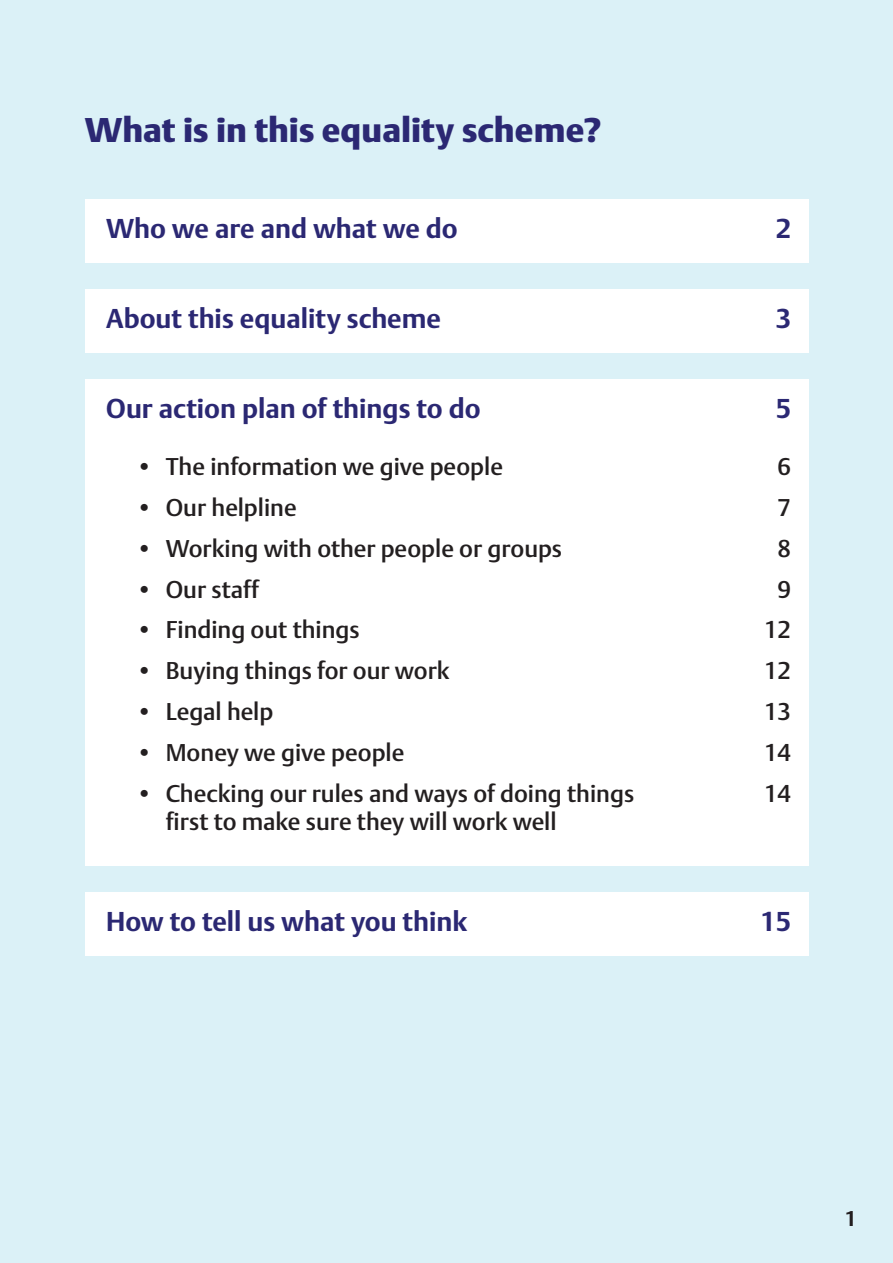
<style>
.page{position:relative;width:893px;height:1263px;background:#fff}
.page>*{position:absolute;margin:0;border:0;box-sizing:border-box;transform-origin:0 0}
.t1{font:33.9px "DTL Argo T Black";color:#2b2873}
.t2{font:700 27px "DTL Argo T";color:#2b2873}
.t3{font:24px "DTL Argo T Medium";color:#231f20}
.t4{font:700 21px "DTL Argo T";color:#231f20}
</style>
<div class="page">
<div style="left:0;top:0;width:892px;height:1263px;background:#dbf1f7"></div>
<div style="left:85px;top:199px;width:723px;height:64px;background:#fff"></div>
<div style="left:85px;top:289px;width:723px;height:64px;background:#fff"></div>
<div style="left:85px;top:380px;width:723px;height:486px;background:#fff"></div>
<div style="left:85px;top:892px;width:723px;height:64px;background:#fff"></div>
<h1 class="t1" style="left:85px;top:115px;width:518px">What is in this equality scheme?</h1>
<p class="t2" style="left:106px;top:217px;width:353px">Who we are and what we do</p>
<p class="t2" style="left:775px;top:217px;width:17px">2</p>
<p class="t2" style="left:106px;top:307px;width:336px">About this equality scheme</p>
<p class="t2" style="left:775px;top:307px;width:17px">3</p>
<p class="t2" style="left:106px;top:397px;width:376px">Our action plan of things to do</p>
<p class="t2" style="left:775px;top:397px;width:17px">5</p>
<p class="t3" style="left:136px;top:457px;width:368px">• The information we give people</p>
<p class="t3" style="left:777px;top:457px;width:15px">6</p>
<p class="t3" style="left:136px;top:497px;width:162px">• Our helpline</p>
<p class="t3" style="left:777px;top:497px;width:15px">7</p>
<p class="t3" style="left:136px;top:538px;width:428px">• Working with other people or groups</p>
<p class="t3" style="left:777px;top:538px;width:15px">8</p>
<p class="t3" style="left:136px;top:579px;width:125px">• Our staff</p>
<p class="t3" style="left:777px;top:579px;width:15px">9</p>
<p class="t3" style="left:136px;top:620px;width:225px">• Finding out things</p>
<p class="t3" style="left:764px;top:620px;width:29px">12</p>
<p class="t3" style="left:136px;top:661px;width:315px">• Buying things for our work</p>
<p class="t3" style="left:764px;top:661px;width:29px">12</p>
<p class="t3" style="left:136px;top:701px;width:139px">• Legal help</p>
<p class="t3" style="left:764px;top:701px;width:29px">13</p>
<p class="t3" style="left:136px;top:742px;width:270px">• Money we give people</p>
<p class="t3" style="left:764px;top:742px;width:29px">14</p>
<p class="t3" style="left:136px;top:783px;width:500px">• Checking our rules and ways of doing things</p>
<p class="t3" style="left:764px;top:783px;width:29px">14</p>
<p class="t3" style="left:166px;top:812px;width:392px">first to make sure they will work well</p>
<p class="t2" style="left:106px;top:910px;width:363px">How to tell us what you think</p>
<p class="t2" style="left:760px;top:910px;width:32px">15</p>
<p class="t4" style="left:844px;top:1210px;width:13px">1</p>
</div>
